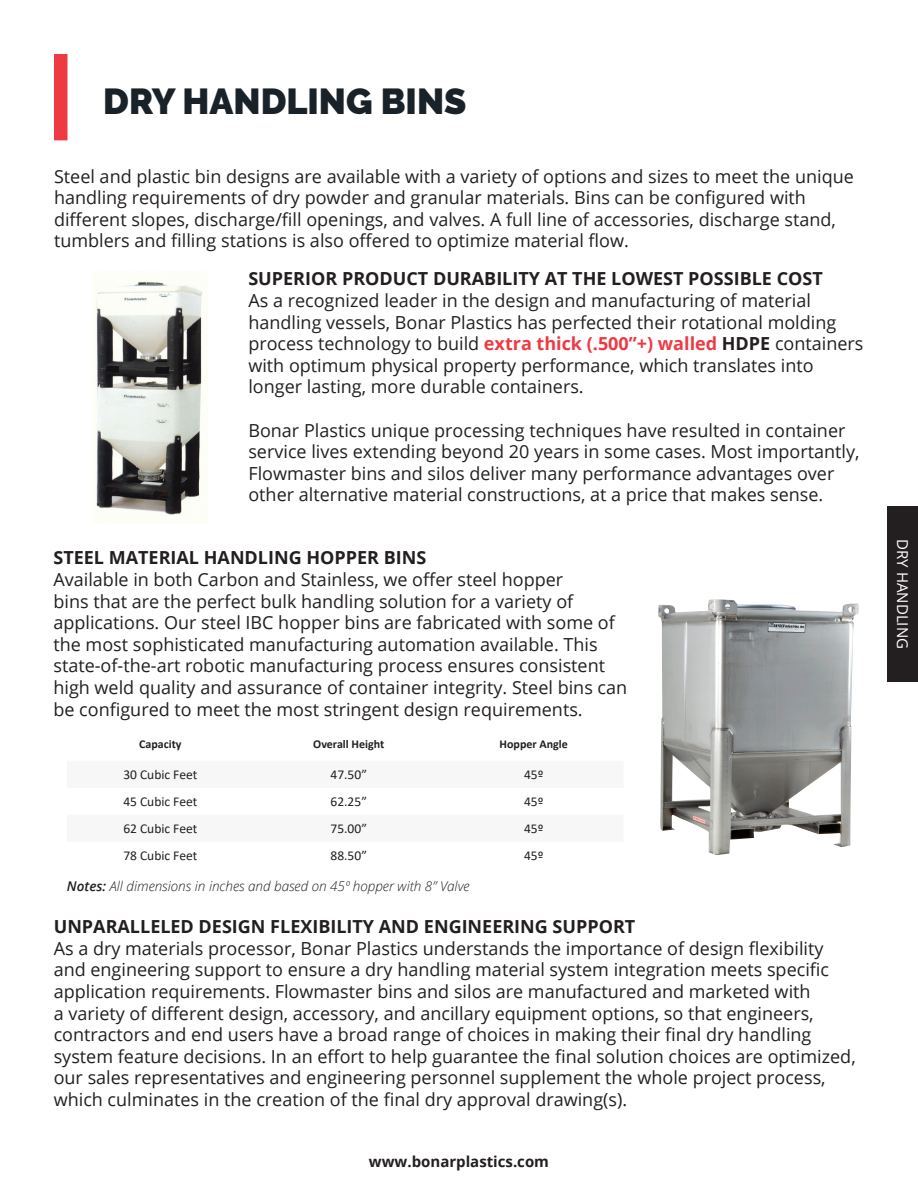
<style>
.page{position:relative;width:918px;height:1188px;background:#fff}
.page>*{position:absolute;margin:0;border:0;box-sizing:border-box;transform-origin:0 0}
.t1{font:900 36px "Raleway";color:#1a2229}
.t2{font:18px/21.6px "Open Sans";color:#231f20}
.t3{font:700 18px "Open Sans";color:#231f20}
.t4{font:700 15px "Open Sans";color:#231f20}
.t5{font:15px "Open Sans";color:#fff}
.t6{font:13.5px "Calibri";color:#231f20}
.t7{font:italic 300 13.5px "Open Sans";color:#231f20}
.t8{font:700 12px "Calibri";color:#231f20}
.s1{font-weight:700;color:#ee3a42}
.s2{font-weight:700}
.s3{font-weight:600}
</style>
<div class="page">
<div style="left:888px;top:506px;width:30px;height:176px;background:#231f20"></div>
<div style="left:54px;top:54px;width:14px;height:86px;background:#ee3a42"></div>
<img style="left:96px;top:281px;width:109px;height:235px">
<img style="left:658px;top:599px;width:201px;height:256px">
<p class="t1" style="left:103px;top:81px;width:365px">DRY HANDLING BINS</p>
<p class="t2" style="left:54px;top:165px;width:801px">Steel and plastic bin designs are available with a variety of options and sizes to meet the unique handling requirements of dry powder and granular materials. Bins can be configured with different slopes, discharge/fill openings, and valves. A full line of accessories, discharge stand, tumblers and filling stations is also offered to optimize material flow.</p>
<p class="t3" style="left:248px;top:266px;width:576px">SUPERIOR PRODUCT DURABILITY AT THE LOWEST POSSIBLE COST</p>
<p class="t2" style="left:248px;top:289px;width:617px">As a recognized leader in the design and manufacturing of material handling vessels, Bonar Plastics has perfected their rotational molding process technology to build <span class="s1">extra thick (.500”+) walled</span> <span class="s2">HDPE</span> containers with optimum physical property performance, which translates into longer lasting, more durable containers.</p>
<p class="t2" style="left:248px;top:419px;width:613px">Bonar Plastics unique processing techniques have resulted in container service lives extending beyond 20 years in some cases. Most importantly, Flowmaster bins and silos deliver many performance advantages over other alternative material constructions, at a price that makes sense.</p>
<p class="t3" style="left:53px;top:545px;width:374px">STEEL MATERIAL HANDLING HOPPER BINS</p>
<p class="t2" style="left:53px;top:568px;width:575px">Available in both Carbon and Stainless, we offer steel hopper<br>bins that are the perfect bulk handling solution for a variety of applications. Our steel IBC hopper bins are fabricated with some of the most sophisticated manufacturing automation available. This state-of-the-art robotic manufacturing process ensures consistent high weld quality and assurance of container integrity. Steel bins can be configured to meet the most stringent design requirements.</p>
<p class="t8" style="left:139px;top:736px;width:44px">Capacity</p>
<p class="t8" style="left:313px;top:736px;width:72px">Overall Height</p>
<p class="t8" style="left:500px;top:736px;width:70px">Hopper Angle</p>
<p class="t6" style="left:123px;top:766px;width:75px">30 Cubic Feet</p>
<p class="t6" style="left:331px;top:766px;width:38px">47.50”</p>
<p class="t6" style="left:524px;top:766px;width:21px">45º</p>
<p class="t6" style="left:123px;top:793px;width:75px">45 Cubic Feet</p>
<p class="t6" style="left:331px;top:793px;width:38px">62.25”</p>
<p class="t6" style="left:524px;top:793px;width:21px">45º</p>
<p class="t6" style="left:123px;top:820px;width:75px">62 Cubic Feet</p>
<p class="t6" style="left:331px;top:820px;width:38px">75.00”</p>
<p class="t6" style="left:524px;top:820px;width:21px">45º</p>
<p class="t6" style="left:123px;top:847px;width:75px">78 Cubic Feet</p>
<p class="t6" style="left:331px;top:847px;width:38px">88.50”</p>
<p class="t6" style="left:524px;top:847px;width:21px">45º</p>
<p class="t7" style="left:67px;top:877px;width:404px"><span class="s3">Notes:</span> All dimensions in inches and based on 45º hopper with 8” Valve</p>
<p class="t3" style="left:54px;top:914px;width:583px">UNPARALLELED DESIGN FLEXIBILITY AND ENGINEERING SUPPORT</p>
<p class="t2" style="left:54px;top:937px;width:804px">As a dry materials processor, Bonar Plastics understands the importance of design flexibility and engineering support to ensure a dry handling material system integration meets specific application requirements. Flowmaster bins and silos are manufactured and marketed with<br>a variety of different design, accessory, and ancillary equipment options, so that engineers, contractors and end users have a broad range of choices in making their final dry handling system feature decisions. In an effort to help guarantee the final solution choices are optimized, our sales representatives and engineering personnel supplement the whole project process, which culminates in the creation of the final dry approval drawing(s).</p>
<p class="t4" style="left:369px;top:1151px;width:182px">www.bonarplastics.com</p>
<p class="t5" style="left:913px;top:539px;width:111px;rotate:90deg">DRY HANDLING</p>
</div>
